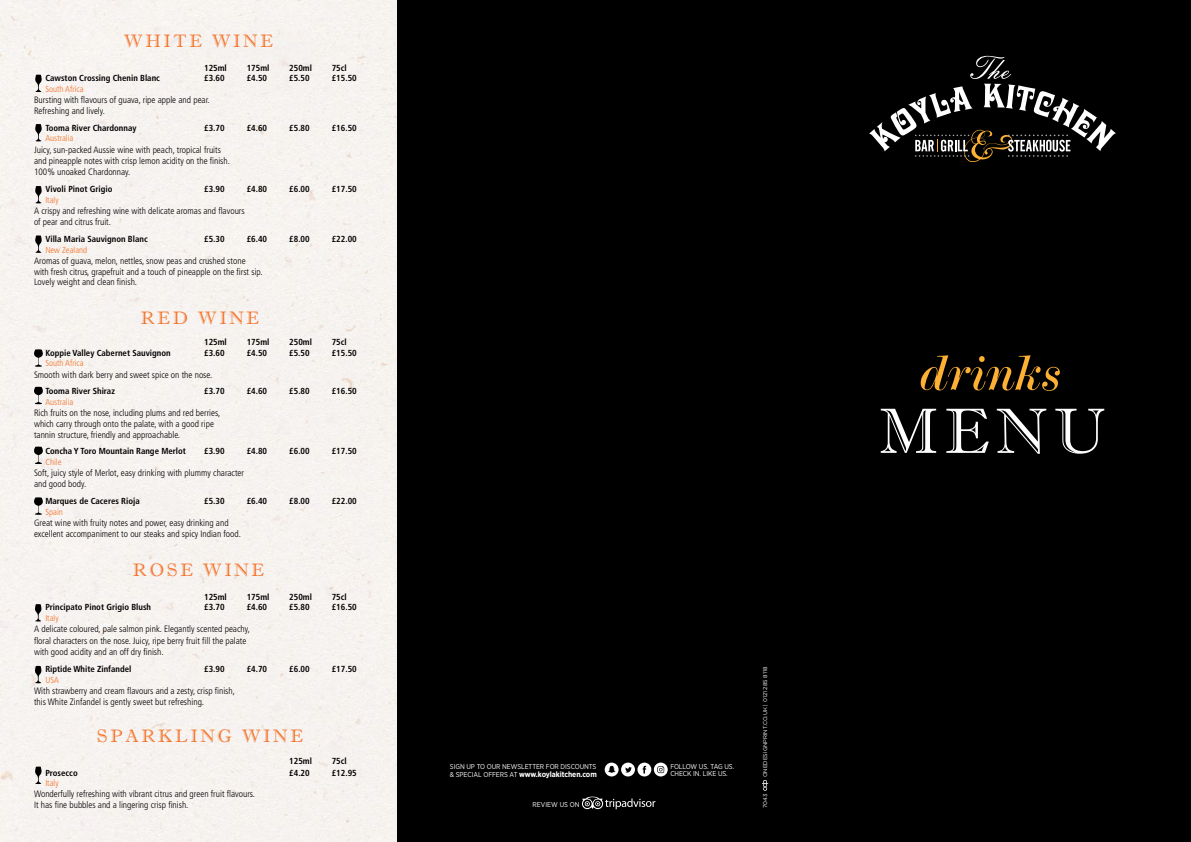
<style>
.page{position:relative;width:1191px;height:842px;background:#fff}
.page>*{position:absolute;margin:0;border:0;box-sizing:border-box;transform-origin:0 0}
.t1{font:64px "Imprint MT Shadow";color:#fff}
.t2{font:52px "Modern 20 BT Italic B";color:#fcb034}
.t3{font:18px "Imprint MT Shadow";letter-spacing:.15em;color:#f37024}
.t4{font:300 condensed 9.2px/11.1px "Frutiger";color:#000}
.t5{font:700 condensed 8.8px "Frutiger LT Std";color:#000}
.t6{font:300 condensed 8.8px "Frutiger";color:#f37024}
.t7{font:700 7.8px "Gotham Narrow";letter-spacing:-.01em;color:#fff}
.t8{font:7px/7px "Gotham Narrow";letter-spacing:-.01em;color:#fff}
.t9{font:5.5px "Gotham";color:#fff}
.s1{font-weight:400;font-size:7px}
</style>
<div class="page">
<div style="left:397px;top:0;width:794px;height:842px;background:#000"></div>
<svg style="left:869px;top:56px;width:246px;height:106px"></svg>
<svg style="left:762px;top:780px;width:6px;height:11px"></svg>
<svg style="left:582px;top:797px;width:73px;height:12px"></svg>
<div style="left:637px;top:763px;width:14px;height:13px;background:#fff;border-radius:50%"></div>
<svg style="left:642px;top:766px;width:4px;height:7px"></svg>
<div style="left:621px;top:763px;width:14px;height:13px;background:#fff;border-radius:50%"></div>
<svg style="left:625px;top:767px;width:7px;height:5px"></svg>
<svg style="left:654px;top:763px;width:13px;height:13px"></svg>
<svg style="left:657px;top:766px;width:7px;height:7px"></svg>
<svg style="left:604px;top:763px;width:14px;height:13px"></svg>
<svg style="left:608px;top:766px;width:7px;height:7px"></svg>
<svg style="left:35px;top:75px;width:7px;height:17px"></svg>
<svg style="left:35px;top:124px;width:7px;height:17px"></svg>
<svg style="left:35px;top:186px;width:7px;height:17px"></svg>
<svg style="left:35px;top:235px;width:7px;height:18px"></svg>
<svg style="left:35px;top:767px;width:7px;height:17px"></svg>
<svg style="left:34px;top:349px;width:9px;height:18px"></svg>
<svg style="left:34px;top:387px;width:9px;height:17px"></svg>
<svg style="left:34px;top:447px;width:9px;height:17px"></svg>
<svg style="left:34px;top:497px;width:9px;height:18px"></svg>
<svg style="left:35px;top:604px;width:7px;height:17px"></svg>
<svg style="left:35px;top:666px;width:7px;height:17px"></svg>
<h3 class="t3" style="left:124px;top:30px;width:135px">WHITE WINE</h3>
<p class="t5" style="left:204px;top:62px;width:24px">125ml</p>
<p class="t5" style="left:247px;top:62px;width:24px">175ml</p>
<p class="t5" style="left:289px;top:62px;width:24px">250ml</p>
<p class="t5" style="left:332px;top:62px;width:17px">75cl</p>
<p class="t5" style="left:45px;top:73px;width:116px">Cawston Crossing Chenin Blanc</p>
<p class="t5" style="left:204px;top:73px;width:22px">£3.60</p>
<p class="t5" style="left:247px;top:73px;width:22px">£4.50</p>
<p class="t5" style="left:289px;top:73px;width:22px">£5.50</p>
<p class="t5" style="left:332px;top:73px;width:27px">£15.50</p>
<p class="t6" style="left:45px;top:84px;width:40px">South Africa</p>
<p class="t4" style="left:34px;top:94px;width:177px">Bursting with flavours of guava, ripe apple and pear.<br>Refreshing and lively.</p>
<p class="t5" style="left:45px;top:123px;width:93px">Tooma River Chardonnay</p>
<p class="t5" style="left:204px;top:123px;width:22px">£3.70</p>
<p class="t5" style="left:247px;top:123px;width:22px">£4.60</p>
<p class="t5" style="left:289px;top:123px;width:22px">£5.80</p>
<p class="t5" style="left:332px;top:123px;width:27px">£16.50</p>
<p class="t6" style="left:45px;top:133px;width:30px">Australia</p>
<p class="t4" style="left:34px;top:144px;width:197px">Juicy, sun-packed Aussie wine with peach, tropical fruits and pineapple notes with crisp lemon acidity on the finish.<br>100% unoaked Chardonnay.</p>
<p class="t5" style="left:45px;top:184px;width:69px">Vivoli Pinot Grigio</p>
<p class="t5" style="left:204px;top:184px;width:22px">£3.90</p>
<p class="t5" style="left:247px;top:184px;width:22px">£4.80</p>
<p class="t5" style="left:289px;top:184px;width:22px">£6.00</p>
<p class="t5" style="left:332px;top:184px;width:27px">£17.50</p>
<p class="t6" style="left:45px;top:195px;width:15px">Italy</p>
<p class="t4" style="left:34px;top:205px;width:212px">A crispy and refreshing wine with delicate aromas and flavours of pear and citrus fruit.</p>
<p class="t5" style="left:45px;top:234px;width:104px">Villa Maria Sauvignon Blanc</p>
<p class="t5" style="left:204px;top:234px;width:22px">£5.30</p>
<p class="t5" style="left:247px;top:234px;width:22px">£6.40</p>
<p class="t5" style="left:289px;top:234px;width:22px">£8.00</p>
<p class="t5" style="left:332px;top:234px;width:27px">£22.00</p>
<p class="t6" style="left:45px;top:245px;width:43px">New Zealand</p>
<p class="t4" style="left:34px;top:255px;width:230px;line-height:10.8px">Aromas of guava, melon, nettles, snow peas and crushed stone<br>with fresh citrus, grapefruit and a touch of pineapple on the first sip.<br>Lovely weight and clean finish.</p>
<h3 class="t3" style="left:141px;top:307px;width:105px">RE D WINE</h3>
<p class="t5" style="left:204px;top:337px;width:24px">125ml</p>
<p class="t5" style="left:247px;top:337px;width:24px">175ml</p>
<p class="t5" style="left:289px;top:337px;width:24px">250ml</p>
<p class="t5" style="left:332px;top:337px;width:17px">75cl</p>
<p class="t5" style="left:45px;top:348px;width:127px">Koppie Valley Cabernet Sauvignon</p>
<p class="t5" style="left:204px;top:348px;width:22px">£3.60</p>
<p class="t5" style="left:247px;top:348px;width:22px">£4.50</p>
<p class="t5" style="left:289px;top:348px;width:22px">£5.50</p>
<p class="t5" style="left:332px;top:348px;width:27px">£15.50</p>
<p class="t6" style="left:45px;top:358px;width:40px">South Africa</p>
<p class="t4" style="left:34px;top:369px;width:180px">Smooth with dark berry and sweet spice on the nose.</p>
<p class="t5" style="left:45px;top:386px;width:71px">Tooma River Shiraz</p>
<p class="t5" style="left:204px;top:386px;width:22px">£3.70</p>
<p class="t5" style="left:247px;top:386px;width:22px">£4.60</p>
<p class="t5" style="left:289px;top:386px;width:22px">£5.80</p>
<p class="t5" style="left:332px;top:386px;width:27px">£16.50</p>
<p class="t6" style="left:45px;top:396px;width:30px">Australia</p>
<p class="t4" style="left:34px;top:407px;width:188px">Rich fruits on the nose, including plums and red berries, which carry through onto the palate, with a good ripe tannin structure, friendly and approachable.</p>
<p class="t5" style="left:45px;top:446px;width:142px">Concha Y Toro Mountain Range Merlot</p>
<p class="t5" style="left:204px;top:446px;width:22px">£3.90</p>
<p class="t5" style="left:247px;top:446px;width:22px">£4.80</p>
<p class="t5" style="left:289px;top:446px;width:22px">£6.00</p>
<p class="t5" style="left:332px;top:446px;width:27px">£17.50</p>
<p class="t6" style="left:45px;top:457px;width:18px">Chile</p>
<p class="t4" style="left:34px;top:467px;width:211px">Soft, juicy style of Merlot, easy drinking with plummy character and good body.</p>
<p class="t5" style="left:45px;top:496px;width:96px">Marques de Caceres Rioja</p>
<p class="t5" style="left:204px;top:496px;width:22px">£5.30</p>
<p class="t5" style="left:247px;top:496px;width:22px">£6.40</p>
<p class="t5" style="left:289px;top:496px;width:22px">£8.00</p>
<p class="t5" style="left:332px;top:496px;width:27px">£22.00</p>
<p class="t6" style="left:45px;top:507px;width:19px">Spain</p>
<p class="t4" style="left:34px;top:518px;width:208px">Great wine with fruity notes and power, easy drinking and excellent accompaniment to our steaks and spicy Indian food.</p>
<h3 class="t3" style="left:133px;top:559px;width:48px">ROSE</h3>
<h3 class="t3" style="left:203px;top:559px;width:48px">WINE</h3>
<p class="t5" style="left:204px;top:591px;width:24px">125ml</p>
<p class="t5" style="left:247px;top:591px;width:24px">175ml</p>
<p class="t5" style="left:289px;top:591px;width:24px">250ml</p>
<p class="t5" style="left:332px;top:591px;width:17px">75cl</p>
<p class="t5" style="left:45px;top:602px;width:107px">Principato Pinot Grigio Blush</p>
<p class="t5" style="left:204px;top:602px;width:22px">£3.70</p>
<p class="t5" style="left:247px;top:602px;width:22px">£4.60</p>
<p class="t5" style="left:289px;top:602px;width:22px">£5.80</p>
<p class="t5" style="left:332px;top:602px;width:27px">£16.50</p>
<p class="t6" style="left:45px;top:613px;width:15px">Italy</p>
<p class="t4" style="left:34px;top:624px;width:217px">A delicate coloured, pale salmon pink. Elegantly scented peachy, floral characters on the nose. Juicy, ripe berry fruit fill the palate with good acidity and an off dry finish.</p>
<p class="t5" style="left:45px;top:663px;width:88px">Riptide White Zinfandel</p>
<p class="t5" style="left:204px;top:663px;width:22px">£3.90</p>
<p class="t5" style="left:247px;top:663px;width:22px">£4.70</p>
<p class="t5" style="left:289px;top:663px;width:22px">£6.00</p>
<p class="t5" style="left:332px;top:663px;width:27px">£17.50</p>
<p class="t6" style="left:45px;top:675px;width:15px">USA</p>
<p class="t4" style="left:34px;top:685px;width:202px">With strawberry and cream flavours and a zesty, crisp finish, this White Zinfandel is gently sweet but refreshing.</p>
<h3 class="t3" style="left:97px;top:725px;width:192px">SPARKLING WINE</h3>
<p class="t5" style="left:289px;top:756px;width:24px">125ml</p>
<p class="t5" style="left:332px;top:756px;width:17px">75cl</p>
<p class="t5" style="left:45px;top:767px;width:34px">Prosecco</p>
<p class="t5" style="left:289px;top:767px;width:22px">£4.20</p>
<p class="t5" style="left:332px;top:767px;width:27px">£12.95</p>
<p class="t6" style="left:45px;top:778px;width:15px">Italy</p>
<p class="t4" style="left:34px;top:788px;width:222px">Wonderfully refreshing with vibrant citrus and green fruit flavours.<br>It has fine bubbles and a lingering crisp finish.</p>
<p class="t8" style="left:450px;top:762px;width:148px">SIGN UP TO OUR NEWSLETTER FOR DISCOUNTS</p>
<p class="t7" style="left:450px;top:769px;width:148px"><span class="s1">&amp; SPECIAL OFFERS AT</span> www.koylakitchen.com</p>
<p class="t8" style="left:670px;top:762px;width:65px">FOLLOW US. TAG US.<br>CHECK IN. LIKE US.</p>
<p class="t8" style="left:532px;top:801px;width:49px">REVIEW US ON</p>
<p class="t9" style="left:762px;top:777px;width:112px;rotate:-90deg">ONEDESIGNPRINT.CO.UK | 0121 285 8118</p>
<p class="t9" style="left:762px;top:808px;width:16px;rotate:-90deg">7043</p>
<h2 class="t2" style="left:921px;top:341px;width:144px">drinks</h2>
<h1 class="t1" style="left:879px;top:393px;width:228px">MENU</h1>
</div>
